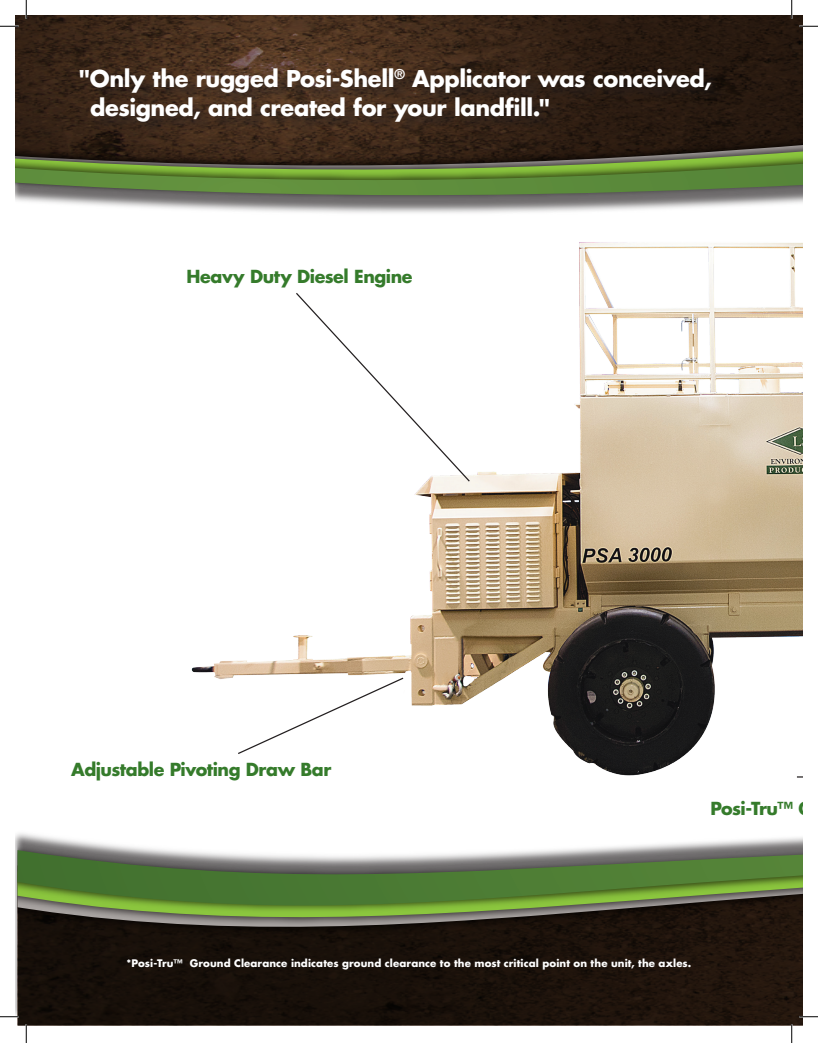
<style>
.page{position:relative;width:818px;height:1043px;background:#fff}
.page>*{position:absolute;margin:0;border:0;box-sizing:border-box;transform-origin:0 0}
.t1{font:700 22.5px/28.8px "Futura";letter-spacing:-.015em;color:#fff}
.t2{font:700 17.5px "Futura";letter-spacing:-.025em;color:#357b2b}
.t3{font:700 10.25px "Futura";letter-spacing:.01em;color:#fff}
</style>
<div class="page">
<svg style="left:15px;top:15px;width:787px;height:43px;background:#392517"></svg>
<svg style="left:15px;top:58px;width:787px;height:9px;background:#3c271a"></svg>
<svg style="left:15px;top:67px;width:787px;height:142px;background:#3e2f24"></svg>
<img style="left:15px;top:125px;width:787px;height:79px">
<svg style="left:15px;top:164px;width:176px;height:39px;background:#728c58"></svg>
<svg style="left:18px;top:982px;width:784px;height:43px;background:#1a110a"></svg>
<svg style="left:18px;top:973px;width:784px;height:9px;background:#1a110a"></svg>
<svg style="left:18px;top:833px;width:784px;height:140px;background:#251d16"></svg>
<img style="left:18px;top:836px;width:784px;height:79px">
<svg style="left:18px;top:850px;width:784px;height:55px;background:#678551"></svg>
<img style="left:191px;top:135px;width:611px;height:712px">
<div style="left:703px;top:792px;width:99px;height:30px;background:#fff"></div>
<div style="left:180px;top:261px;width:239px;height:34px;background:#fff"></div>
<div style="left:82px;top:70px;width:643px;height:67px;background:#231f20;opacity:.5"></div>
<svg style="left:236px;top:676px;width:169px;height:79px"></svg>
<svg style="left:294px;top:291px;width:177px;height:192px"></svg>
<svg style="left:0;top:25px;width:19px;height:2px"></svg>
<svg style="left:799px;top:25px;width:19px;height:2px"></svg>
<svg style="left:0;top:1015px;width:19px;height:2px"></svg>
<svg style="left:799px;top:1015px;width:19px;height:2px"></svg>
<svg style="left:25px;top:0;width:2px;height:19px"></svg>
<svg style="left:25px;top:1024px;width:2px;height:18px"></svg>
<svg style="left:790px;top:0;width:2px;height:19px"></svg>
<svg style="left:790px;top:1024px;width:2px;height:18px"></svg>
<h1 class="t1" style="left:90px;top:64px;width:623px;text-indent:-11px">"Only the rugged Posi-Shell<sup>®</sup> Applicator was conceived, designed, and created for your landfill."</h1>
<h2 class="t2" style="left:186px;top:265px;width:228px">Heavy Duty Diesel Engine</h2>
<h2 class="t2" style="left:71px;top:757px;width:261px">Adjustable Pivoting Draw Bar</h2>
<h2 class="t2" style="left:710px;top:796px;width:112px">Posi-Tru™ Gr</h2>
<p class="t3" style="left:127px;top:956px;width:566px">*Posi-Tru™ Ground Clearance indicates ground clearance to the most critical point on the unit, the axles.</p>
</div>
